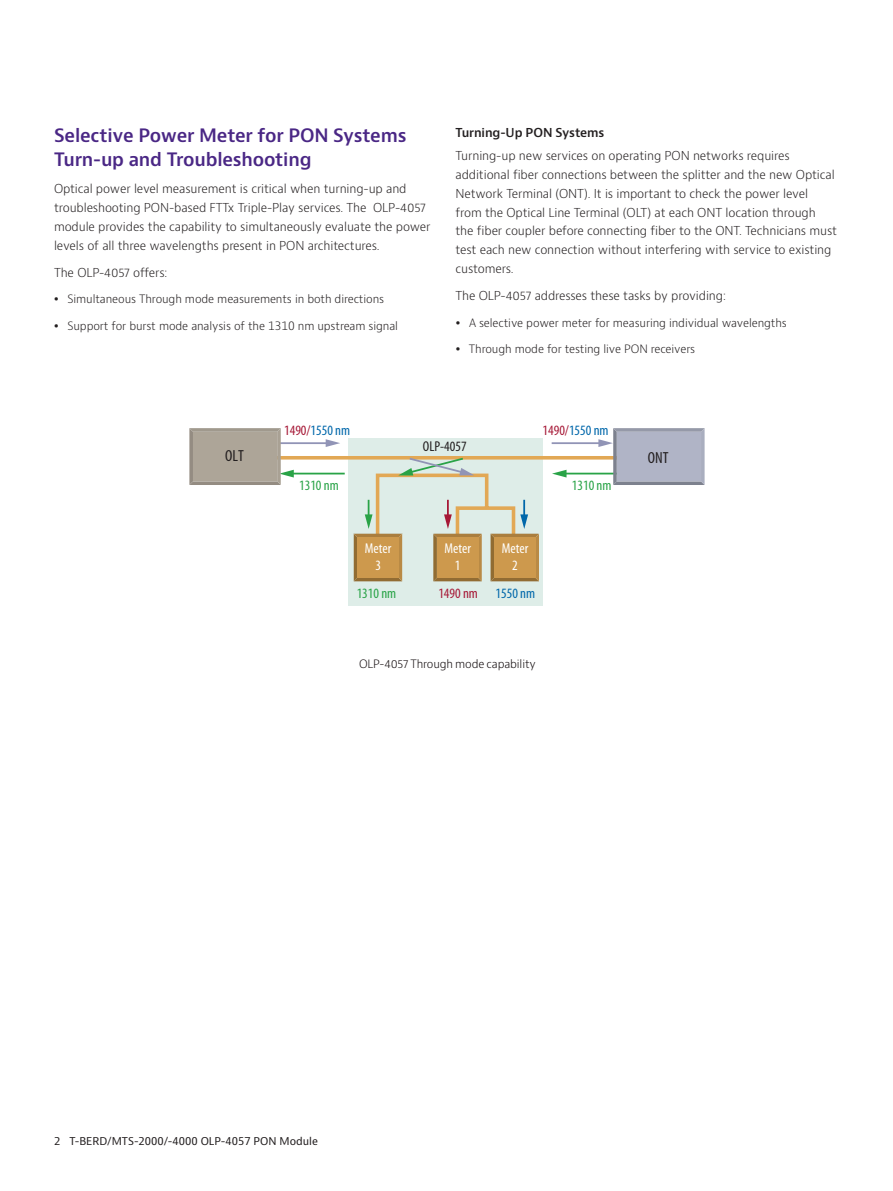
<style>
.page{position:relative;width:893px;height:1191px;background:#fff}
.page>*{position:absolute;margin:0;border:0;box-sizing:border-box;transform-origin:0 0}
.t1{font:600 18px/24px "Bernino Sans";letter-spacing:-.01em;color:#4a2785}
.t2{font:16.05px "Myriad MM 400 300";color:#231f20}
.t3{font:14.25px "Myriad MM 400 300";color:#0067aa}
.t4{font:14.25px "Myriad MM 400 300";color:#29a347}
.t5{font:14.25px/16px "Myriad MM 400 300";color:#fff;text-align:center}
.t6{font:14.25px "Myriad MM 400 300";color:#a61836}
.t7{font:14.25px "Myriad MM 400 300";color:#231f20}
.t8{font:300 12px/18.8px "Bernino Sans";letter-spacing:-.01em;color:#231f20}
.t9{font:600 12px "Bernino Sans";letter-spacing:-.01em;color:#231f20}
.t10{font:300 11.25px "Bernino Sans";letter-spacing:-.01em;color:#231f20}
.t11{font:300 11.25px "Bernino Sans";letter-spacing:-.01em;color:#110a0c}
.t12{font:10.5px "Bernino Sans";color:#231f20}
.s1{color:#a61836}
.s2{color:#0067aa}
</style>
<div class="page">
<div style="left:348px;top:438px;width:195px;height:167px;background:#deede8"></div>
<hr style="left:272px;top:456px;width:362px;height:3px;background:#e2a855">
<hr style="left:279px;top:442px;width:49px;height:2px;background:#9194b6">
<svg style="left:326px;top:439px;width:14px;height:8px"></svg>
<hr style="left:291px;top:473px;width:54px;height:1px;background:#29a347">
<hr style="left:552px;top:442px;width:49px;height:2px;background:#9194b6">
<hr style="left:564px;top:473px;width:53px;height:1px;background:#29a347">
<svg style="left:552px;top:470px;width:14px;height:7px"></svg>
<svg style="left:189px;top:428px;width:105px;height:57px"></svg>
<div style="left:193px;top:432px;width:84px;height:49px;background:#ada598"></div>
<svg style="left:598px;top:428px;width:107px;height:57px"></svg>
<div style="left:617px;top:432px;width:84px;height:49px;background:#b0b4c6"></div>
<svg style="left:354px;top:457px;width:185px;height:124px"></svg>
<h1 class="t1" style="left:54px;top:124px;width:354px">Selective Power Meter for PON Systems<br>Turn-up and Troubleshooting</h1>
<p class="t8" style="left:54px;top:180px;width:378px">Optical power level measurement is critical when turning-up and troubleshooting PON‑based FTTx Triple-Play services. The OLP-4057 module provides the capability to simultaneously evaluate the power levels of all three wavelengths present in PON architectures.</p>
<p class="t8" style="left:54px;top:263px;width:115px">The OLP-4057 offers:</p>
<p class="t10" style="left:68px;top:292px;width:318px">Simultaneous Through mode measurements in both directions</p>
<p class="t10" style="left:67px;top:318px;width:332px">Support for burst mode analysis of the 1310 nm upstream signal</p>
<p class="t9" style="left:455px;top:125px;width:150px">Turning-Up PON Systems</p>
<p class="t8" style="left:455px;top:147px;width:383px">Turning-up new services on operating PON networks requires additional fiber connections between the splitter and the new Optical Network Terminal (ONT). It is important to check the power level from the Optical Line Terminal (OLT) at each ONT location through<br>the fiber coupler before connecting fiber to the ONT. Technicians must test each new connection without interfering with service to existing customers.</p>
<p class="t8" style="left:455px;top:286px;width:272px">The OLP-4057 addresses these tasks by providing:</p>
<p class="t10" style="left:469px;top:315px;width:319px">A selective power meter for measuring individual wavelengths</p>
<p class="t10" style="left:469px;top:341px;width:228px">Through mode for testing live PON receivers</p>
<p class="t3" style="left:284px;top:423px;width:68px"><span class="s1">1490/</span>1550 nm</p>
<p class="t3" style="left:543px;top:423px;width:68px"><span class="s1">1490/</span>1550 nm</p>
<p class="t7" style="left:423px;top:439px;width:45px">OLP-4057</p>
<h2 class="t2" style="left:225px;top:448px;width:20px">OLT</h2>
<h2 class="t2" style="left:648px;top:449px;width:22px">ONT</h2>
<p class="t4" style="left:299px;top:478px;width:41px">1310 nm</p>
<p class="t5" style="left:365px;top:541px;width:28px">Meter<br>3</p>
<p class="t5" style="left:444px;top:541px;width:28px">Meter<br>1</p>
<p class="t5" style="left:502px;top:541px;width:28px">Meter<br>2</p>
<p class="t4" style="left:357px;top:586px;width:41px">1310 nm</p>
<p class="t6" style="left:438px;top:586px;width:98px">1490 nm <span class="s2">1550 nm</span></p>
<p class="t11" style="left:359px;top:657px;width:178px">OLP-4057 Through mode capability</p>
<p class="t4" style="left:572px;top:478px;width:41px">1310 nm</p>
<p class="t12" style="left:54px;top:1134px;width:266px">2 T-BERD/MTS-2000/-4000 OLP-4057 PON Module</p>
</div>
